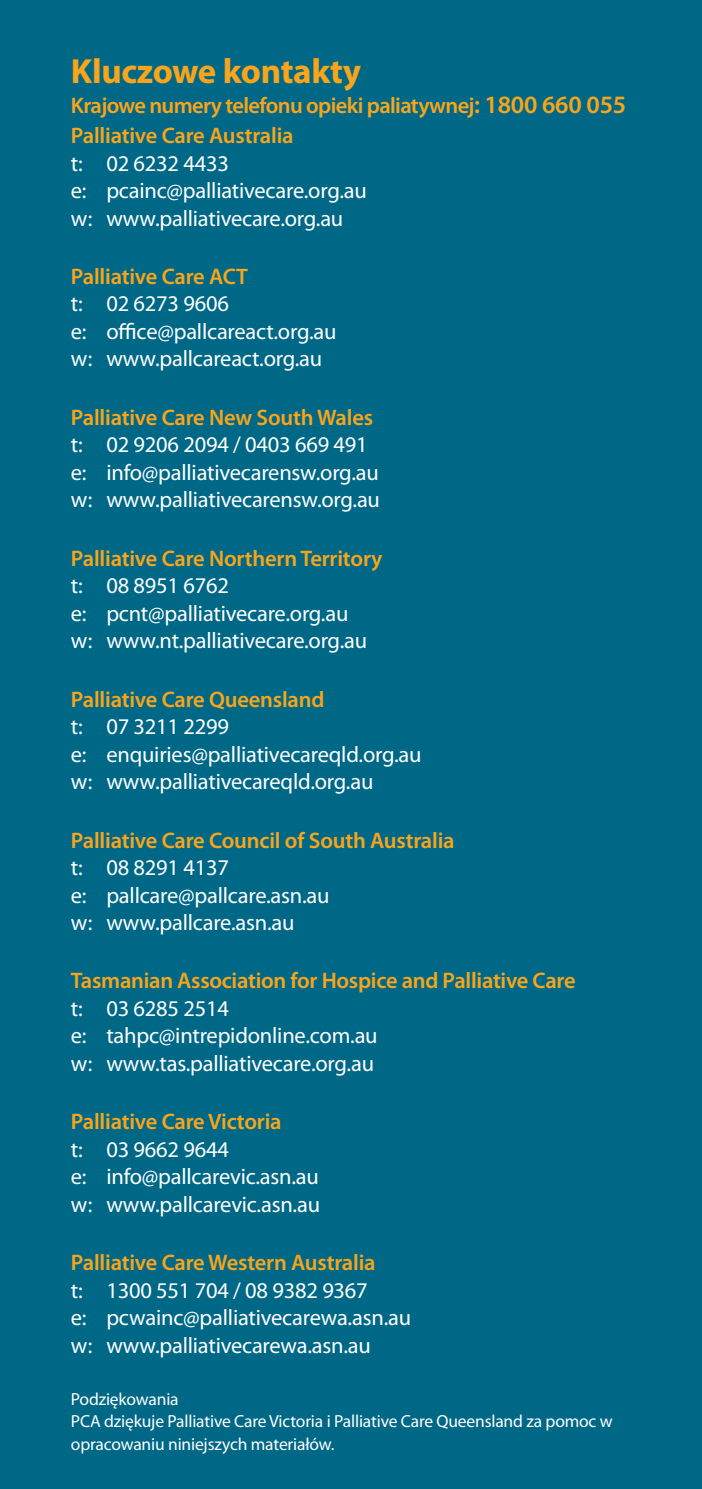
<style>
.page{position:relative;width:702px;height:1489px;background:#fff}
.page>*{position:absolute;margin:0;border:0;box-sizing:border-box;transform-origin:0 0}
.t1{font:700 35px "Myriad Pro";letter-spacing:-.01em;color:#f9a51b}
.t2{font:22.5px/27.5px "Myriad Pro";letter-spacing:-.01em;color:#fff}
.t3{font:600 22.5px/30px "Myriad Pro";letter-spacing:-.015em;color:#f9a51b}
.t4{font:17.5px/22.5px "Myriad Pro";letter-spacing:-.01em;color:#fff}
.s1{font-size:25px}
</style>
<div class="page">
<div style="left:0;top:0;width:702px;height:1488px;background:#006887"></div>
<h1 class="t1" style="left:71px;top:48px;width:291px">Kluczowe kontakty</h1>
<p class="t3" style="left:71px;top:90px;width:557px">Krajowe numery telefonu opieki paliatywnej<span class="s1">: 1800 660 055<br></span>Palliative Care Australia</p>
<p class="t2" style="left:71px;top:149px;width:297px">t: 02 6232 4433<br>e: pcainc@palliativecare.org.au w: www.palliativecare.org.au</p>
<p class="t3" style="left:71px;top:261px;width:179px">Palliative Care ACT</p>
<p class="t2" style="left:71px;top:290px;width:267px">t: 02 6273 9606<br>e: office@pallcareact.org.au w: www.pallcareact.org.au</p>
<p class="t3" style="left:71px;top:401px;width:304px">Palliative Care New South Wales</p>
<p class="t2" style="left:71px;top:430px;width:310px">t: 02 9206 2094 / 0403 669 491 e: info@palliativecarensw.org.au w: www.palliativecarensw.org.au</p>
<p class="t3" style="left:71px;top:542px;width:313px">Palliative Care Northern Territory</p>
<p class="t2" style="left:71px;top:571px;width:298px">t: 08 8951 6762<br>e: pcnt@palliativecare.org.au w: www.nt.palliativecare.org.au</p>
<p class="t3" style="left:71px;top:683px;width:255px">Palliative Care Queensland</p>
<p class="t2" style="left:71px;top:712px;width:352px">t: 07 3211 2299<br>e: enquiries@palliativecareqld.org.au w: www.palliativecareqld.org.au</p>
<p class="t3" style="left:71px;top:824px;width:385px">Palliative Care Council of South Australia</p>
<p class="t2" style="left:71px;top:853px;width:260px">t: 08 8291 4137<br>e: pallcare@pallcare.asn.au w: www.pallcare.asn.au</p>
<p class="t3" style="left:71px;top:965px;width:506px">Tasmanian Association for Hospice and Palliative Care</p>
<p class="t2" style="left:71px;top:994px;width:308px">t: 03 6285 2514<br>e: tahpc@intrepidonline.com.au w: www.tas.palliativecare.org.au</p>
<p class="t3" style="left:71px;top:1106px;width:212px">Palliative Care Victoria</p>
<p class="t2" style="left:71px;top:1135px;width:251px">t: 03 9662 9644<br>e: info@pallcarevic.asn.au w: www.pallcarevic.asn.au</p>
<p class="t3" style="left:71px;top:1246px;width:306px">Palliative Care Western Australia</p>
<p class="t2" style="left:71px;top:1275px;width:342px">t: 1300 551 704 / 08 9382 9367<br>e: pcwainc@palliativecarewa.asn.au w: www.palliativecarewa.asn.au</p>
<p class="t4" style="left:71px;top:1386px;width:543px">Podziękowania<br>PCA dziękuje Palliative Care Victoria i Palliative Care Queensland za pomoc w opracowaniu niniejszych materiałów.</p>
</div>
